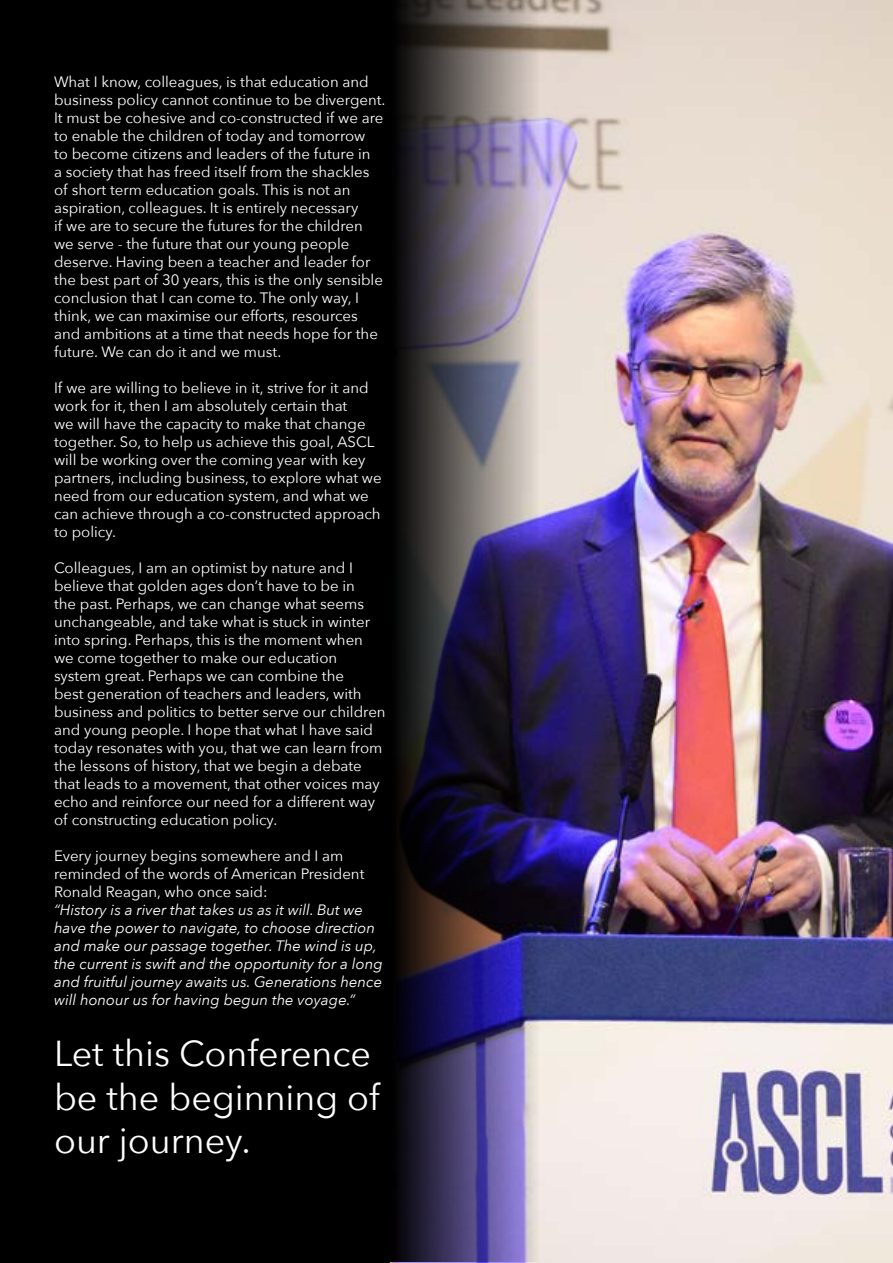
<style>
.page{position:relative;width:893px;height:1263px;background:#000}
.page>*{position:absolute;margin:0;border:0;box-sizing:border-box;transform-origin:0 0}
.t1{font:36px/43.2px "Avenir Next";color:#fff}
.t2{font:15px/18px "Avenir Next";color:#fff}
.t3{font:italic 15px/18px "Avenir Next";color:#fff}
</style>
<div class="page">
<img style="left:539px;top:1px;width:354px;height:1261px">
<img style="left:398px;top:1px;width:141px;height:1261px">
<p class="t2" style="left:54px;top:72px;width:333px">What I know, colleagues, is that education and business policy cannot continue to be divergent.<br>It must be cohesive and co-constructed if we are to enable the children of today and tomorrow<br>to become citizens and leaders of the future in<br>a society that has freed itself from the shackles of short term education goals. This is not an aspiration, colleagues. It is entirely necessary<br>if we are to secure the futures for the children we serve - the future that our young people deserve. Having been a teacher and leader for the best part of 30 years, this is the only sensible conclusion that I can come to. The only way, I think, we can maximise our efforts, resources and ambitions at a time that needs hope for the future. We can do it and we must.</p>
<p class="t2" style="left:54px;top:378px;width:329px">If we are willing to believe in it, strive for it and work for it, then I am absolutely certain that<br>we will have the capacity to make that change together. So, to help us achieve this goal, ASCL will be working over the coming year with key partners, including business, to explore what we need from our education system, and what we can achieve through a co-constructed approach to policy.</p>
<p class="t2" style="left:54px;top:558px;width:333px">Colleagues, I am an optimist by nature and I believe that golden ages don’t have to be in<br>the past. Perhaps, we can change what seems unchangeable, and take what is stuck in winter into spring. Perhaps, this is the moment when we come together to make our education system great. Perhaps we can combine the<br>best generation of teachers and leaders, with business and politics to better serve our children and young people. I hope that what I have said today resonates with you, that we can learn from the lessons of history, that we begin a debate that leads to a movement, that other voices may echo and reinforce our need for a different way of constructing education policy.</p>
<p class="t2" style="left:54px;top:846px;width:312px">Every journey begins somewhere and I am reminded of the words of American President<br>Ronald Reagan, who once said:</p>
<p class="t3" style="left:54px;top:900px;width:330px">“History is a river that takes us as it will. But we have the power to navigate, to choose direction and make our passage together. The wind is up, the current is swift and the opportunity for a long and fruitful journey awaits us. Generations hence will honour us for having begun the voyage.”</p>
<h1 class="t1" style="left:54px;top:1031px;width:327px">Let this Conference be the beginning of our journey.</h1>
</div>
